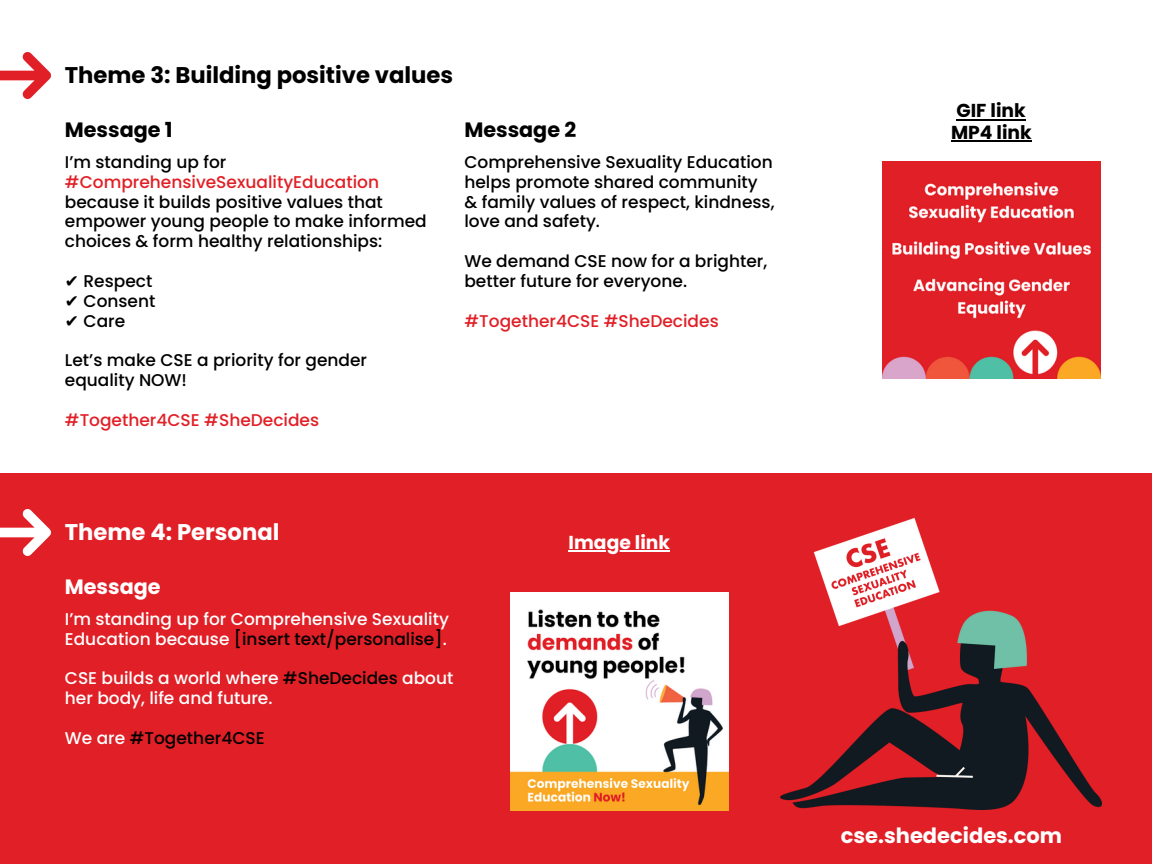
<style>
.page{position:relative;width:1152px;height:864px;background:#fff}
.page>*{position:absolute;margin:0;border:0;box-sizing:border-box;transform-origin:0 0}
.t1{font:700 22.8px "Poppins";color:#000}
.t2{font:700 22.8px "Poppins";color:#fff}
.t3{font:700 21px "Poppins";color:#fff}
.t4{font:700 20.8px "Poppins";color:#000}
.t5{font:700 20.8px "Poppins";color:#fff}
.t6{font:700 18.8px "Poppins";color:#000}
.t7{font:700 18.8px "Poppins";color:#fff}
.t8{font:500 17px/19.8px "Poppins";color:#000}
.t9{font:500 17px/19.8px "Poppins";color:#fff}
.t10{font:500 17px "Poppins";color:#e11f26}
.s1{font-family:"DejaVu Sans";font-weight:400}
.s2{color:#000}
.s3{color:#fff}
</style>
<div class="page">
<img style="left:0;top:52px;width:51px;height:47px">
<div style="left:0;top:473px;width:1152px;height:391px;background:#e11f26"></div>
<img style="left:0;top:509px;width:51px;height:47px">
<img style="left:883px;top:161px;width:217px;height:218px">
<img style="left:511px;top:593px;width:217px;height:217px">
<img style="left:780px;top:519px;width:321px;height:291px">
<hr style="left:957px;top:119px;width:69px;height:1px;background:#000">
<hr style="left:569px;top:550px;width:101px;height:2px;background:#fff">
<hr style="left:951px;top:141px;width:81px;height:1px;background:#000">
<h1 class="t1" style="left:65px;top:59px;width:390px">Theme 3: Building positive values</h1>
<p class="t4" style="left:65px;top:115px;width:109px">Message 1</p>
<p class="t4" style="left:464px;top:115px;width:113px">Message 2</p>
<p class="t8" style="left:65px;top:152px;width:163px">I’m standing up for</p>
<p class="t10" style="left:65px;top:170px;width:316px">#ComprehensiveSexualityEducation</p>
<p class="t8" style="left:65px;top:192px;width:363px">because it builds positive values that empower young people to make informed choices &amp; form healthy relationships:</p>
<p class="t8" style="left:65px;top:271px;width:89px"><span class="s1">✔</span> Respect</p>
<p class="t8" style="left:65px;top:291px;width:92px"><span class="s1">✔</span> Consent</p>
<p class="t8" style="left:65px;top:311px;width:62px"><span class="s1">✔</span> Care</p>
<p class="t8" style="left:65px;top:350px;width:304px">Let’s make CSE a priority for gender equality NOW!</p>
<p class="t10" style="left:65px;top:408px;width:256px">#Together4CSE #SheDecides</p>
<p class="t8" style="left:464px;top:152px;width:312px">Comprehensive Sexuality Education helps promote shared community &amp; family values of respect, kindness, love and safety.</p>
<p class="t8" style="left:464px;top:251px;width:304px">We demand CSE now for a brighter, better future for everyone.</p>
<p class="t10" style="left:464px;top:309px;width:256px">#Together4CSE #SheDecides</p>
<h1 class="t2" style="left:65px;top:516px;width:216px">Theme 4: Personal</h1>
<p class="t5" style="left:65px;top:573px;width:97px">Message</p>
<p class="t9" style="left:65px;top:609px;width:386px">I’m standing up for Comprehensive Sexuality<br>Education because <span class="s2">[insert text/personalise]</span>.</p>
<p class="t9" style="left:65px;top:668px;width:390px">CSE builds a world where <span class="s2">#SheDecides</span> about her body, life and future.</p>
<p class="t8" style="left:65px;top:728px;width:201px"><span class="s3">We are</span> #Together4CSE</p>
<p class="t7" style="left:569px;top:529px;width:103px">Image link</p>
<p class="t6" style="left:957px;top:98px;width:71px">GIF link</p>
<p class="t6" style="left:951px;top:119px;width:82px">MP4 link</p>
<p class="t3" style="left:841px;top:821px;width:223px">cse.shedecides.com</p>
</div>
